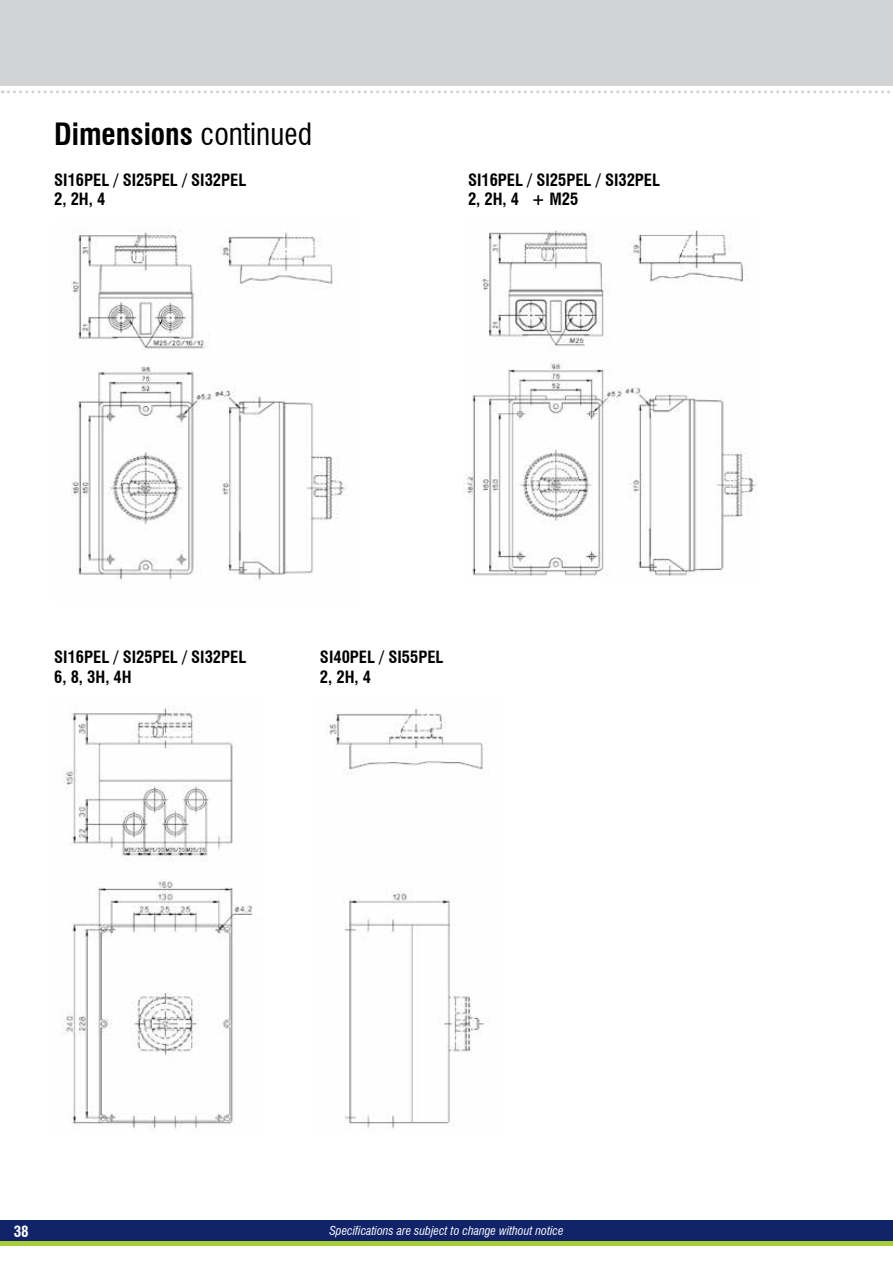
<style>
.page{position:relative;width:893px;height:1263px;background:#fff}
.page>*{position:absolute;margin:0;border:0;box-sizing:border-box;transform-origin:0 0}
.t1{font:700 condensed 30px "Swiss 721 BT";color:#000}
.t2{font:700 condensed 16.5px/19.8px "Swiss 721 BT";color:#000}
.t3{font:700 condensed 15px "Swiss 721 BT";color:#fff}
.t4{font:italic condensed 12px "Swiss 721 BT";color:#fff}
.s1{font-weight:400}
</style>
<div class="page">
<img style="left:71px;top:229px;width:277px;height:351px">
<div style="left:0;top:0;width:893px;height:85px;background:#d1d3d4"></div>
<svg style="left:2px;top:90px;width:888px;height:3px"></svg>
<div style="left:0;top:1220px;width:893px;height:22px;background:#112369"></div>
<div style="left:0;top:1241px;width:893px;height:5px;background:#a6ce39"></div>
<img style="left:61px;top:706px;width:192px;height:425px">
<img style="left:327px;top:708px;width:162px;height:421px">
<img style="left:463px;top:230px;width:293px;height:347px">
<h1 class="t1" style="left:54px;top:116px;width:259px">Dimensions <span class="s1">continued</span></h1>
<p class="t2" style="left:54px;top:170px;width:194px">SI16PEL / SI25PEL / SI32PEL<br>2, 2H, 4</p>
<p class="t2" style="left:468px;top:170px;width:194px">SI16PEL / SI25PEL / SI32PEL<br>2, 2H, 4 + M25</p>
<p class="t2" style="left:54px;top:647px;width:194px">SI16PEL / SI25PEL / SI32PEL<br>6, 8, 3H, 4H</p>
<p class="t2" style="left:320px;top:647px;width:125px">SI40PEL / SI55PEL<br>2, 2H, 4</p>
<p class="t3" style="left:14px;top:1223px;width:16px">38</p>
<p class="t4" style="left:329px;top:1223px;width:236px">Specifications are subject to change without notice</p>
</div>
